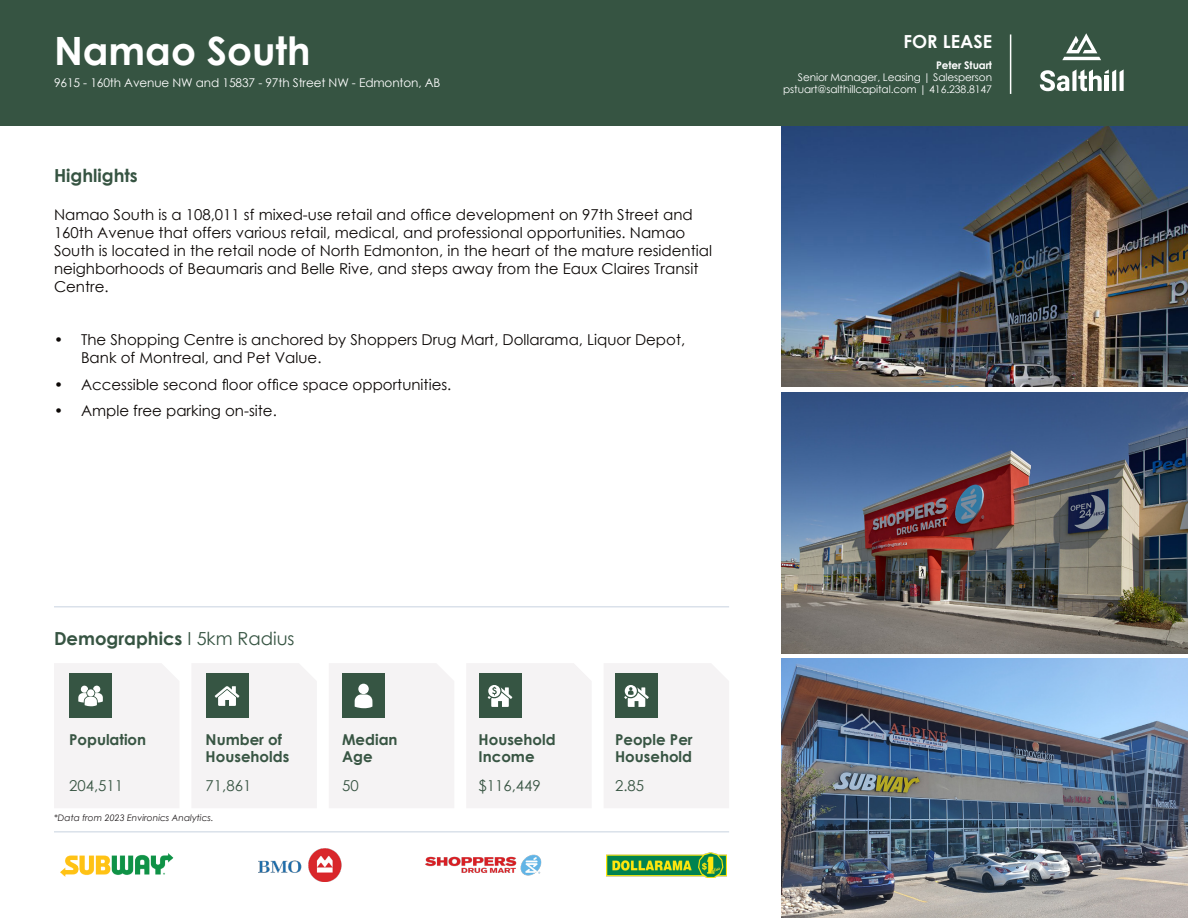
<style>
.page{position:relative;width:1188px;height:918px;background:#fff}
.page>*{position:absolute;margin:0;border:0;box-sizing:border-box;transform-origin:0 0}
.t1{font:700 39px "Century Gothic";color:#fff}
.t2{font:700 18px "Century Gothic";color:#365442}
.t3{font:700 18px "Century Gothic";color:#fff}
.Body_Bullets{font:15px/18px "Century Gothic";color:#0c0806}
.PlaceName{font:700 15px/16.5px "Century Gothic";color:#385543}
.PlaceName-2{font:15px "Century Gothic";color:#385543}
.t4{font:12px "Century Gothic";letter-spacing:-.01em;color:#fff}
.t5{font:10.5px "Century Gothic";letter-spacing:-.01em;color:#fff}
.t6{font:700 10.5px "Century Gothic";letter-spacing:-.01em;color:#fff}
.t7{font:italic 9px "Century Gothic";color:#231f20}
.s1{font-weight:400}
</style>
<div class="page">
<img style="left:782px;top:125px;width:406px;height:262px">
<div style="left:0;top:0;width:1188px;height:125px;background:#365442"></div>
<img style="left:782px;top:392px;width:406px;height:261px">
<img style="left:782px;top:659px;width:406px;height:259px">
<hr style="left:54px;top:831px;width:675px;height:2px;background:#dae1ea">
<hr style="left:54px;top:606px;width:675px;height:2px;background:#dae1ea">
<svg style="left:54px;top:663px;width:125px;height:145px"></svg>
<svg style="left:467px;top:663px;width:124px;height:145px"></svg>
<svg style="left:192px;top:663px;width:125px;height:145px"></svg>
<svg style="left:329px;top:663px;width:125px;height:145px"></svg>
<div style="left:358px;top:684px;width:11px;height:10px;background:#fff;border-radius:50%"></div>
<img style="left:60px;top:854px;width:113px;height:22px">
<img style="left:258px;top:849px;width:84px;height:33px">
<img style="left:425px;top:854px;width:117px;height:22px">
<img style="left:606px;top:853px;width:121px;height:25px">
<svg style="left:604px;top:663px;width:125px;height:145px"></svg>
<svg style="left:1062px;top:33px;width:39px;height:27px"></svg>
<svg style="left:1040px;top:69px;width:84px;height:22px"></svg>
<hr style="left:1010px;top:34px;width:1px;height:60px;background:#fff">
<p class="t1" style="left:54px;top:21px;width:258px">Namao South</p>
<p class="t4" style="left:54px;top:74px;width:388px">9615 - 160th Avenue NW and 15837 - 97th Street NW - Edmonton, AB</p>
<p class="t2" style="left:54px;top:161px;width:85px">Highlights</p>
<p class="Body_Bullets" style="left:54px;top:205px;width:660px">Namao South is a 108,011 sf mixed-use retail and office development on 97th Street and 160th Avenue that offers various retail, medical, and professional opportunities. Namao South is located in the retail node of North Edmonton, in the heart of the mature residential neighborhoods of Beaumaris and Belle Rive, and steps away from the Eaux Claires Transit Centre.</p>
<p class="Body_Bullets" style="left:81px;top:330px;width:606px;text-indent:-27px">• The Shopping Centre is anchored by Shoppers Drug Mart, Dollarama, Liquor Depot,<br>Bank of Montreal, and Pet Value.</p>
<p class="Body_Bullets" style="left:54px;top:375px;width:399px">• Accessible second floor office space opportunities.</p>
<p class="Body_Bullets" style="left:54px;top:402px;width:224px">• Ample free parking on-site.</p>
<p class="t3" style="left:904px;top:28px;width:90px">FOR LEASE</p>
<p class="t6" style="left:936px;top:57px;width:57px">Peter Stuart</p>
<p class="t5" style="left:798px;top:69px;width:196px">Senior Manager, Leasing | Salesperson</p>
<p class="t5" style="left:783px;top:81px;width:210px">pstuart@salthillcapital.com | 416.238.8147</p>
<p class="t2" style="left:54px;top:625px;width:242px">Demographics <span class="s1">I 5km Radius</span></p>
<p class="PlaceName" style="left:69px;top:731px;width:79px">Population</p>
<p class="PlaceName-2" style="left:69px;top:775px;width:56px">204,511</p>
<p class="PlaceName" style="left:206px;top:731px;width:85px">Number of<br>Households</p>
<p class="PlaceName-2" style="left:206px;top:775px;width:47px">71,861</p>
<p class="t7" style="left:54px;top:812px;width:161px">*Data from 2023 Environics Analytics.</p>
<p class="PlaceName" style="left:342px;top:731px;width:57px">Median</p>
<p class="PlaceName" style="left:342px;top:747px;width:32px">Age</p>
<p class="PlaceName-2" style="left:342px;top:775px;width:18px">50</p>
<p class="PlaceName" style="left:479px;top:731px;width:79px">Household<br>Income</p>
<p class="PlaceName-2" style="left:479px;top:775px;width:64px">$116,449</p>
<p class="PlaceName" style="left:615px;top:731px;width:79px">People Per<br>Household</p>
<p class="PlaceName-2" style="left:615px;top:775px;width:31px">2.85</p>
</div>
